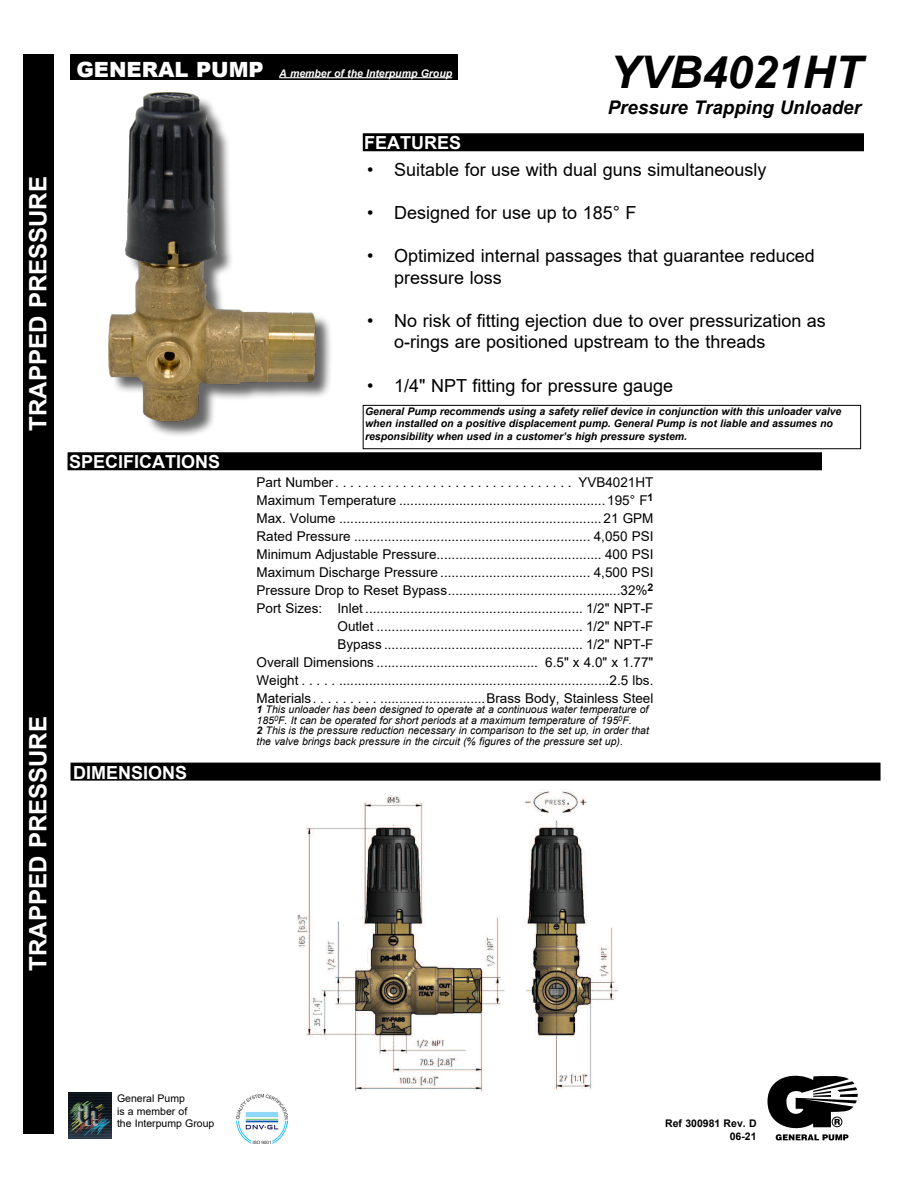
<style>
.page{position:relative;width:918px;height:1188px;background:#fff}
.page>*{position:absolute;margin:0;border:0;box-sizing:border-box;transform-origin:0 0}
.t1{font:italic 700 45px "Arial";color:#000}
.t2{font:700 24px "Arial";color:#fff}
.t3{font:italic 700 18.75px "Arial";color:#000}
.t4{font:18px/21.6px "Arial";color:#000}
.t5{font:700 18px "Arial";color:#fff}
.t6{font:13.5px/18px "Arial";color:#000}
.t7{font:italic 10.5px/10.5px "Arial";color:#000}
.t8{font:italic 700 10.5px/12.6px "Arial";color:#000}
.t9{font:10.5px/12.6px "Arial";color:#000}
.t10{font:italic 700 10.5px "Arial";color:#fff}
.t11{font:700 10.5px/12.6px "Arial";color:#000;text-align:right}
.s1{font-weight:900;font-style:normal;font-size:21px}
.s2{font-weight:700}
</style>
<div class="page">
<div style="left:24px;top:54px;width:30px;height:1080px;background:#000"></div>
<div style="left:71px;top:54px;width:387px;height:26px;background:#000"></div>
<hr style="left:279px;top:77px;width:173px;height:1px;background:#fff">
<div style="left:68px;top:452px;width:754px;height:18px;background:#000"></div>
<svg style="left:777px;top:1075px;width:68px;height:66px"></svg>
<svg style="left:767px;top:1076px;width:91px;height:64px"></svg>
<img style="left:236px;top:1095px;width:51px;height:49px">
<img style="left:68px;top:1092px;width:44px;height:47px">
<div style="left:363px;top:133px;width:501px;height:18px;background:#000"></div>
<div style="left:363px;top:405px;width:498px;height:44px;border:1px solid #000"></div>
<div style="left:71px;top:763px;width:810px;height:18px;background:#000"></div>
<img style="left:298px;top:789px;width:321px;height:303px">
<img style="left:108px;top:92px;width:223px;height:344px">
<h2 class="t2" style="left:21px;top:431px;width:256px;rotate:-90deg">TRAPPED PRESSURE</h2>
<h2 class="t2" style="left:21px;top:970px;width:256px;rotate:-90deg">TRAPPED PRESSURE</h2>
<p class="t10" style="left:76px;top:66px;width:377px"><span class="s1">GENERAL PUMP</span> A member of the Interpump Group</p>
<h1 class="t1" style="left:610px;top:42px;width:254px">YVB4021HT</h1>
<h3 class="t3" style="left:608px;top:95px;width:255px">Pressure Trapping Unloader</h3>
<h3 class="t5" style="left:69px;top:449px;width:153px">SPECIFICATIONS</h3>
<h3 class="t5" style="left:73px;top:760px;width:116px">DIMENSIONS</h3>
<h3 class="t5" style="left:364px;top:130px;width:99px">FEATURES</h3>
<h3 class="t4" style="left:367px;top:158px;width:401px">• Suitable for use with dual guns simultaneously</h3>
<h3 class="t4" style="left:367px;top:201px;width:271px">• Designed for use up to 185° F</h3>
<h3 class="t4" style="left:394px;top:245px;width:422px;text-indent:-27px">• Optimized internal passages that guarantee reduced pressure loss</h3>
<h3 class="t4" style="left:394px;top:309px;width:433px;text-indent:-27px">• No risk of fitting ejection due to over pressurization as o-rings are positioned upstream to the threads</h3>
<h3 class="t4" style="left:367px;top:374px;width:308px">• 1/4" NPT fitting for pressure gauge</h3>
<p class="t8" style="left:365px;top:405px;width:478px">General Pump recommends using a safety relief device in conjunction with this unloader valve when installed on a positive displacement pump. General Pump is not liable and assumes no responsibility when used in a customer’s high pressure system.</p>
<p class="t6" style="left:257px;top:473px;width:398px">Part Number . . . . . . . . . . . . . . . . . . . . . . . . . . . . . . . . YVB4021HT<br>Maximum Temperature........................................................</p>
<p class="t6" style="left:607px;top:491px;width:48px">195° F<sup>1</sup></p>
<p class="t6" style="left:257px;top:509px;width:84px">Max. Volume.......................................................................</p>
<p class="t6" style="left:604px;top:509px;width:51px">21 GPM</p>
<p class="t6" style="left:257px;top:527px;width:99px">Rated Pressure................................................................</p>
<p class="t6" style="left:594px;top:527px;width:61px">4,050 PSI</p>
<p class="t6" style="left:257px;top:545px;width:185px">Minimum Adjustable Pressure............................................</p>
<p class="t6" style="left:605px;top:545px;width:50px">400 PSI</p>
<p class="t6" style="left:257px;top:563px;width:187px">Maximum Discharge Pressure.........................................</p>
<p class="t6" style="left:594px;top:563px;width:61px">4,500 PSI</p>
<p class="t6" style="left:257px;top:581px;width:196px">Pressure Drop to Reset Bypass...............................................</p>
<p class="t6" style="left:621px;top:581px;width:34px">32%<sup>2</sup></p>
<p class="t6" style="left:257px;top:599px;width:112px">Port Sizes: Inlet...........................................................</p>
<p class="t6" style="left:586px;top:599px;width:69px">1/2" NPT-F</p>
<p class="t6" style="left:338px;top:617px;width:41px">Outlet........................................................</p>
<p class="t6" style="left:586px;top:617px;width:69px">1/2" NPT-F</p>
<p class="t6" style="left:338px;top:635px;width:49px">Bypass......................................................</p>
<p class="t6" style="left:586px;top:635px;width:69px">1/2" NPT-F</p>
<p class="t6" style="left:257px;top:653px;width:123px">Overall Dimensions............................................</p>
<p class="t6" style="left:545px;top:653px;width:110px">6.5" x 4.0" x 1.77"</p>
<p class="t6" style="left:257px;top:671px;width:86px">Weight . . . . .........................................................................</p>
<p class="t6" style="left:610px;top:671px;width:43px">2.5 lbs.</p>
<p class="t6" style="left:257px;top:689px;width:127px">Materials . . . . . . . . .............................</p>
<p class="t6" style="left:486px;top:689px;width:168px">Brass Body, Stainless Steel</p>
<p class="t7" style="left:257px;top:704px;width:394px"><span class="s2">1</span> This unloader has been designed to operate at a continuous water temperature of 185<sup>0</sup>F. It can be operated for short periods at a maximum temperature of 195<sup>0</sup>F.<br><span class="s2">2</span> This is the pressure reduction necessary in comparison to the set up, in order that the valve brings back pressure in the circuit (% figures of the pressure set up).</p>
<p class="t9" style="left:117px;top:1092px;width:99px">General Pump<br>is a member of<br>the Interpump Group</p>
<p class="t11" style="left:665px;top:1117px;width:93px">Ref 300981 Rev. D<br>06-21</p>
</div>
